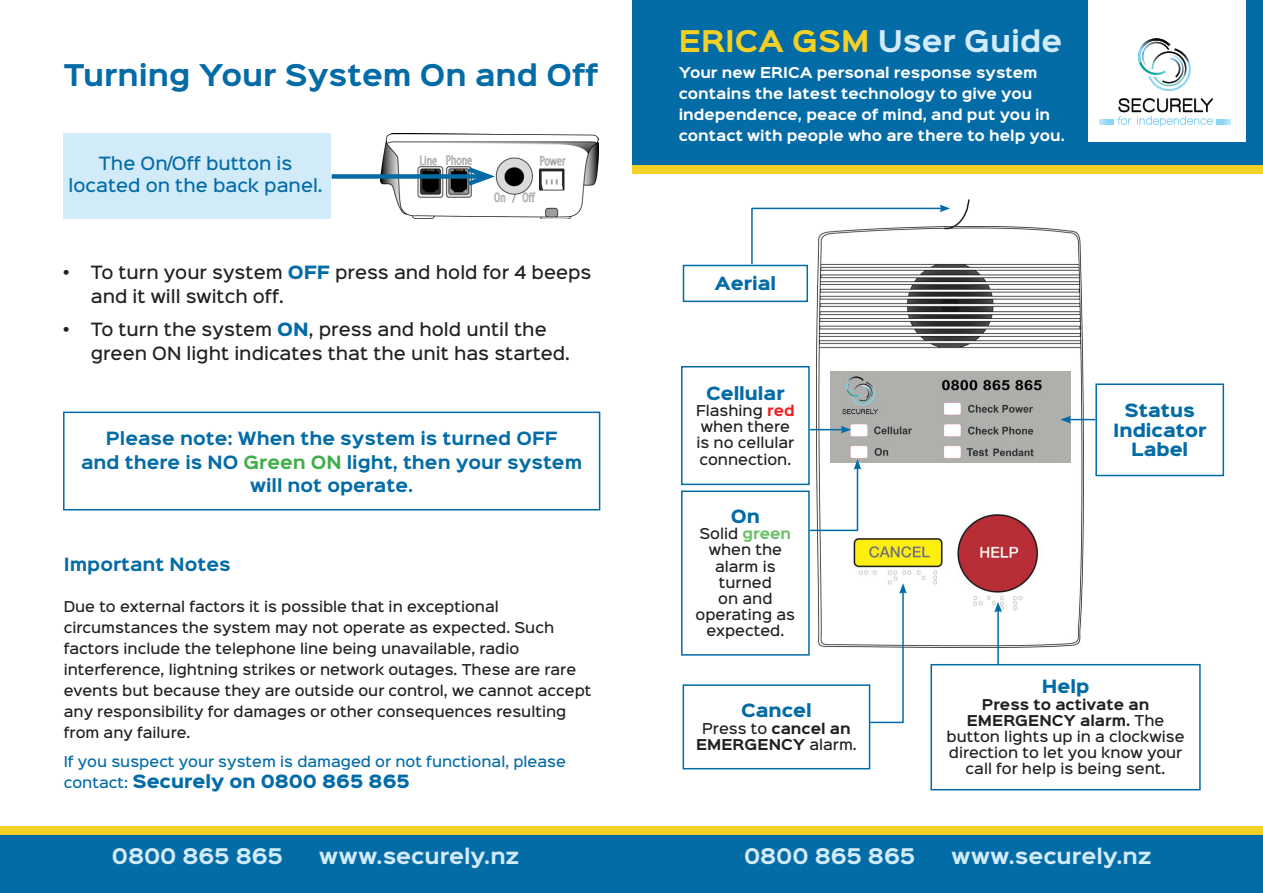
<style>
.page{position:relative;width:1263px;height:893px;background:#fff}
.page>*{position:absolute;margin:0;border:0;box-sizing:border-box;transform-origin:0 0}
.t1{font:700 27px "Sinkin Sans 700";color:#036ba6}
.t2{font:700 27px "Sinkin Sans 700";color:#d1ebf9}
.t3{font:700 19.5px "Sinkin Sans 700";letter-spacing:-.005em;color:#d1ebf9}
.t4{font:500 16.5px/24px "Sinkin Sans 500";color:#231f20}
.t5{font:700 16.5px/24px "Sinkin Sans 700";color:#036ba6;text-align:center}
.t6{font:900 16.5px/19.8px "Sinkin Sans 800";color:#036ba6;text-align:center}
.t7{font:500 16.5px/22.5px "Sinkin Sans 500";color:#036ba6;text-align:center}
.t8{font:500 13.5px/16.2px "Sinkin Sans 500";color:#231f20;text-align:center}
.t9{font:700 13.5px/21px "Sinkin Sans 700";color:#fff}
.t10{font:500 13.5px "Sinkin Sans 500";color:#036ba6}
.t11{font:700 13.5px/16.2px "Sinkin Sans 700";color:#231f20;text-align:center}
.s1{font-family:"Sinkin Sans 800";font-weight:900;color:#036ba6}
.s2{color:#40ae49}
.s3{font-family:"Sinkin Sans 500";font-weight:500;font-size:13.5px}
.s4{color:#f2d026}
.s5{font-family:"Sinkin Sans 700";font-weight:700;color:#ee1f23}
.s6{font-family:"Sinkin Sans 700";font-weight:700;color:#6bc067}
.s7{font-family:"Sinkin Sans 500";font-weight:500}
.s8{font-family:"Sinkin Sans 700";font-weight:700}
</style>
<div class="page">
<div style="left:0;top:827px;width:1263px;height:66px;background:#f2d026"></div>
<div style="left:63px;top:412px;width:537px;height:98px;border:2px solid #036ba6"></div>
<div style="left:64px;top:134px;width:267px;height:85px;background:#d1ebf9"></div>
<img style="left:381px;top:134px;width:217px;height:85px">
<div style="left:332px;top:174px;width:156px;height:5px;background:#036ba6"></div>
<svg style="left:463px;top:164px;width:39px;height:25px"></svg>
<img style="left:817px;top:226px;width:267px;height:422px">
<div style="left:683px;top:265px;width:125px;height:37px;border:2px solid #036ba6"></div>
<svg style="left:750px;top:199px;width:221px;height:67px"></svg>
<img style="left:830px;top:371px;width:241px;height:91px">
<div style="left:681px;top:366px;width:129px;height:119px;border:2px solid #036ba6"></div>
<hr style="left:810px;top:429px;width:33px;height:1px;background:#036ba6">
<svg style="left:841px;top:426px;width:10px;height:7px"></svg>
<div style="left:681px;top:491px;width:129px;height:165px;border:2px solid #036ba6"></div>
<svg style="left:808px;top:459px;width:53px;height:73px"></svg>
<div style="left:682px;top:684px;width:188px;height:85px;border:2px solid #036ba6"></div>
<svg style="left:869px;top:583px;width:38px;height:141px"></svg>
<svg style="left:930px;top:664px;width:271px;height:127px"></svg>
<hr style="left:997px;top:610px;width:2px;height:54px;background:#036ba6">
<svg style="left:994px;top:602px;width:8px;height:10px"></svg>
<svg style="left:1060px;top:383px;width:165px;height:94px"></svg>
<div style="left:633px;top:0;width:630px;height:171px;background:#036ba6"></div>
<div style="left:633px;top:165px;width:630px;height:8px;background:#f2d026"></div>
<div style="left:1088px;top:0;width:157px;height:142px;background:#fff"></div>
<svg style="left:1138px;top:38px;width:53px;height:54px"></svg>
<svg style="left:1137px;top:116px;width:76px;height:11px"></svg>
<svg style="left:1100px;top:116px;width:31px;height:9px"></svg>
<img style="left:1118px;top:98px;width:95px;height:15px">
<div style="left:0;top:836px;width:1263px;height:57px;background:#036ba6"></div>
<p class="t1" style="left:64px;top:61px;width:536px">Turning Your System On and Off</p>
<p class="t7" style="left:69px;top:151px;width:256px">The On/Off button is located on the back panel.</p>
<p class="t4" style="left:91px;top:259px;width:502px;text-indent:-27px">• To turn your system <span class="s1">OFF</span> press and hold for 4 beeps and it will switch off.</p>
<p class="t4" style="left:91px;top:316px;width:481px;text-indent:-27px">• To turn the system <span class="s1">ON</span>, press and hold until the green ON light indicates that the unit has started.</p>
<p class="t5" style="left:81px;top:427px;width:503px">Please note: When the system is turned OFF<br>and there is NO <span class="s2">Green ON</span> light, then your system</p>
<p class="t5" style="left:250px;top:474px;width:165px">will not operate.</p>
<p class="t5" style="left:64px;top:553px;width:168px">Important Notes</p>
<p class="t8" style="left:64px;top:595px;width:529px;line-height:21px;text-align:left">Due to external factors it is possible that in exceptional circumstances the system may not operate as expected. Such factors include the telephone line being unavailable, radio interference, lightning strikes or network outages. These are rare events but because they are outside our control, we cannot accept any responsibility for damages or other consequences resulting from any failure.</p>
<p class="t10" style="left:64px;top:750px;width:504px">If you suspect your system is damaged or not functional, please</p>
<p class="t6" style="left:64px;top:772px;width:348px"><span class="s3">contact:</span> Securely on 0800 865 865</p>
<p class="t2" style="left:679px;top:27px;width:385px"><span class="s4">ERICA GSM</span> User Guide</p>
<p class="t9" style="left:679px;top:63px;width:388px">Your new ERICA personal response system contains the latest technology to give you independence, peace of mind, and put you in contact with people who are there to help you.</p>
<p class="t6" style="left:714px;top:274px;width:63px">Aerial</p>
<p class="t6" style="left:706px;top:384px;width:80px">Cellular</p>
<p class="t8" style="left:696px;top:401px;width:100px">Flashing <span class="s5">red </span>when there is no cellular connection.</p>
<p class="t6" style="left:731px;top:507px;width:31px">On</p>
<p class="t8" style="left:696px;top:525px;width:101px">Solid <span class="s6">green </span>when the alarm is turned<br>on and operating as expected.</p>
<p class="t6" style="left:741px;top:702px;width:72px">Cancel</p>
<p class="t11" style="left:696px;top:721px;width:162px"><span class="s7">Press to</span> cancel an<br>EMERGENCY <span class="s7">alarm.</span></p>
<p class="t6" style="left:1113px;top:401px;width:95px">Status<br>Indicator</p>
<p class="t6" style="left:1131px;top:441px;width:58px">Label</p>
<p class="t6" style="left:1042px;top:678px;width:49px">Help</p>
<p class="t8" style="left:946px;top:695px;width:240px"><span class="s8">Press to activate an<br>EMERGENCY alarm.</span> The button lights up in a clockwise direction to let you know your call for help is being sent.</p>
<p class="t3" style="left:112px;top:846px;width:173px">0800 865 865</p>
<p class="t3" style="left:319px;top:846px;width:202px">www.securely.nz</p>
<p class="t3" style="left:744px;top:846px;width:173px">0800 865 865</p>
<p class="t3" style="left:951px;top:846px;width:202px">www.securely.nz</p>
</div>
